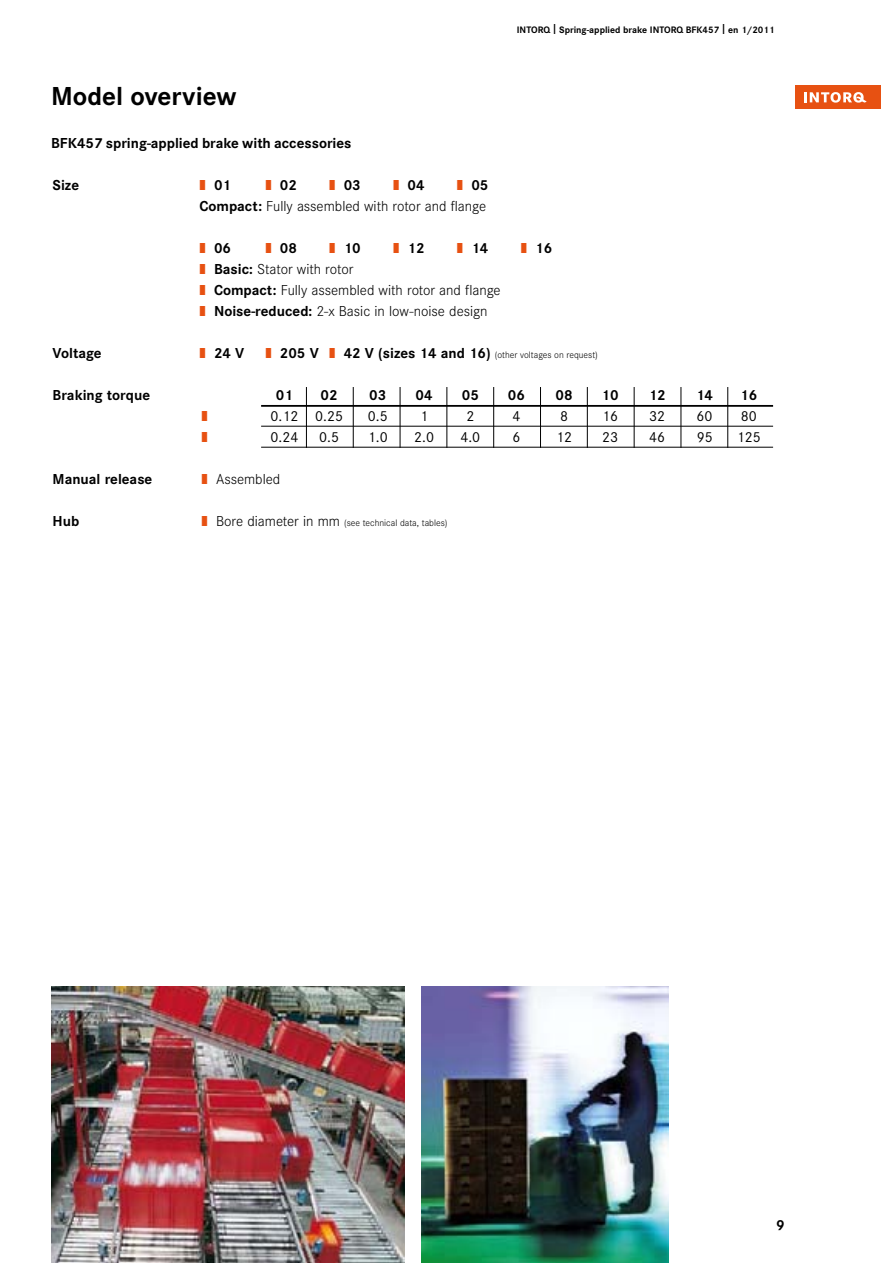
<style>
.page{position:relative;width:881px;height:1263px;background:#fff}
.page>*{position:absolute;margin:0;border:0;box-sizing:border-box;transform-origin:0 0}
.t1{font:700 27px "INTORQ Cor";color:#000}
.t2{font:300 15px/21px "INTORQ Cor";color:#000;text-align:right}
.t3{font:700 15px "INTORQ Cor";color:#000}
.t4{font:15px "INTORQ Cor";color:#000}
.t5{font:300 15px "INTORQ Cor";color:#e75112}
.t6{font:300 9.75px "INTORQ Cor";color:#000}
.t7{font:700 9.75px "INTORQ Cor";color:#000}
.s1{font-weight:400;font-size:15px}
.s2{font-weight:300;color:#e75112}
.s3{color:#e75112}
.s4{font-weight:700}
.s5{font-size:15px;color:#e75112}
.s6{font-weight:700;font-size:15px}
.s7{font-size:15px}
</style>
<div class="page">
<hr style="left:261px;top:405px;width:511px;height:2px;background:#000">
<hr style="left:261px;top:426px;width:511px;height:1px;background:#000">
<hr style="left:261px;top:447px;width:511px;height:1px;background:#000">
<div style="left:795px;top:85px;width:85px;height:24px;background:#e75112"></div>
<svg style="left:804px;top:92px;width:62px;height:11px"></svg>
<hr style="left:727px;top:387px;width:1px;height:61px;background:#000">
<hr style="left:680px;top:387px;width:1px;height:61px;background:#000">
<hr style="left:633px;top:387px;width:1px;height:61px;background:#000">
<hr style="left:587px;top:387px;width:1px;height:61px;background:#000">
<hr style="left:540px;top:387px;width:1px;height:61px;background:#000">
<hr style="left:493px;top:387px;width:1px;height:61px;background:#000">
<hr style="left:446px;top:387px;width:1px;height:61px;background:#000">
<hr style="left:399px;top:387px;width:1px;height:61px;background:#000">
<hr style="left:353px;top:387px;width:1px;height:61px;background:#000">
<hr style="left:306px;top:387px;width:1px;height:61px;background:#000">
<img style="left:422px;top:986px;width:246px;height:277px">
<img style="left:51px;top:986px;width:353px;height:277px">
<h1 class="t1" style="left:51px;top:80px;width:187px">Model overview</h1>
<p class="t3" style="left:51px;top:135px;width:302px">BFK457 spring-applied brake with accessories</p>
<p class="t7" style="left:516px;top:24px;width:259px">INTORQ <span class="s1">I</span> Spring-applied brake INTORQ BFK457 <span class="s1">I</span> en 1/2011</p>
<p class="t3" style="left:53px;top:177px;width:28px">Size</p>
<p class="t3" style="left:199px;top:177px;width:33px"><span class="s2">|</span> 01</p>
<p class="t3" style="left:265px;top:177px;width:33px"><span class="s2">|</span> 02</p>
<p class="t3" style="left:329px;top:177px;width:33px"><span class="s2">|</span> 03</p>
<p class="t3" style="left:393px;top:177px;width:33px"><span class="s2">|</span> 04</p>
<p class="t2" style="left:199px;top:175px;width:290px"><span class="s3">|</span> <span class="s4">05<br>Compact:</span> Fully assembled with rotor and flange</p>
<p class="t3" style="left:199px;top:240px;width:33px"><span class="s2">|</span> 06</p>
<p class="t3" style="left:265px;top:240px;width:33px"><span class="s2">|</span> 08</p>
<p class="t3" style="left:329px;top:240px;width:33px"><span class="s2">|</span> 10</p>
<p class="t3" style="left:393px;top:240px;width:33px"><span class="s2">|</span> 12</p>
<p class="t3" style="left:456px;top:240px;width:33px"><span class="s2">|</span> 14</p>
<p class="t3" style="left:520px;top:240px;width:33px"><span class="s2">|</span> 16</p>
<p class="t2" style="left:199px;top:259px;width:302px;text-align:left"><span class="s3">|</span> <span class="s4">Basic:</span> Stator with rotor<br><span class="s3">|</span> <span class="s4">Compact:</span> Fully assembled with rotor and flange <span class="s3">|</span> <span class="s4">Noise-reduced:</span> 2‑x Basic in low-noise design</p>
<p class="t3" style="left:53px;top:345px;width:50px">Voltage</p>
<p class="t3" style="left:199px;top:345px;width:46px"><span class="s2">|</span> 24 V</p>
<p class="t6" style="left:265px;top:350px;width:334px"><span class="s5">|</span> <span class="s6">205 V</span> <span class="s5">|</span> <span class="s6">42 V (sizes 14 and 16)</span> (other voltages on request)</p>
<p class="t3" style="left:53px;top:387px;width:99px">Braking torque</p>
<p class="t3" style="left:276px;top:387px;width:19px">01</p>
<p class="t3" style="left:320px;top:387px;width:19px">02</p>
<p class="t3" style="left:369px;top:387px;width:19px">03</p>
<p class="t3" style="left:415px;top:387px;width:19px">04</p>
<p class="t3" style="left:461px;top:387px;width:19px">05</p>
<p class="t3" style="left:507px;top:387px;width:19px">06</p>
<p class="t3" style="left:555px;top:387px;width:19px">08</p>
<p class="t3" style="left:601px;top:387px;width:19px">10</p>
<p class="t3" style="left:648px;top:387px;width:19px">12</p>
<p class="t3" style="left:695px;top:387px;width:19px">14</p>
<p class="t3" style="left:740px;top:387px;width:19px">16</p>
<p class="t5" style="left:201px;top:408px;width:8px">|</p>
<p class="t4" style="left:270px;top:408px;width:74px">0.12 0.25</p>
<p class="t4" style="left:368px;top:408px;width:21px">0.5</p>
<p class="t4" style="left:420px;top:408px;width:9px">1</p>
<p class="t4" style="left:466px;top:408px;width:9px">2</p>
<p class="t4" style="left:512px;top:408px;width:9px">4</p>
<p class="t4" style="left:560px;top:408px;width:9px">8</p>
<p class="t4" style="left:602px;top:408px;width:17px">16</p>
<p class="t4" style="left:649px;top:408px;width:17px">32</p>
<p class="t4" style="left:696px;top:408px;width:17px">60</p>
<p class="t4" style="left:740px;top:408px;width:17px">80</p>
<p class="t5" style="left:201px;top:429px;width:8px">|</p>
<p class="t4" style="left:270px;top:429px;width:29px">0.24</p>
<p class="t4" style="left:319px;top:429px;width:21px">0.5</p>
<p class="t4" style="left:368px;top:429px;width:21px">1.0</p>
<p class="t4" style="left:414px;top:429px;width:21px">2.0</p>
<p class="t4" style="left:460px;top:429px;width:21px">4.0</p>
<p class="t4" style="left:512px;top:429px;width:9px">6</p>
<p class="t4" style="left:556px;top:429px;width:17px">12</p>
<p class="t4" style="left:602px;top:429px;width:17px">23</p>
<p class="t4" style="left:649px;top:429px;width:17px">46</p>
<p class="t4" style="left:696px;top:429px;width:17px">95</p>
<p class="t4" style="left:736px;top:429px;width:25px">125</p>
<p class="t3" style="left:53px;top:471px;width:101px">Manual release</p>
<p class="t2" style="left:201px;top:469px;width:80px"><span class="s3">|</span> Assembled</p>
<p class="t3" style="left:53px;top:513px;width:28px">Hub</p>
<p class="t6" style="left:201px;top:518px;width:247px"><span class="s5">|</span> <span class="s7">Bore diameter in mm</span> (see technical data, tables)</p>
<p class="t3" style="left:775px;top:1216px;width:10px">9</p>
</div>
